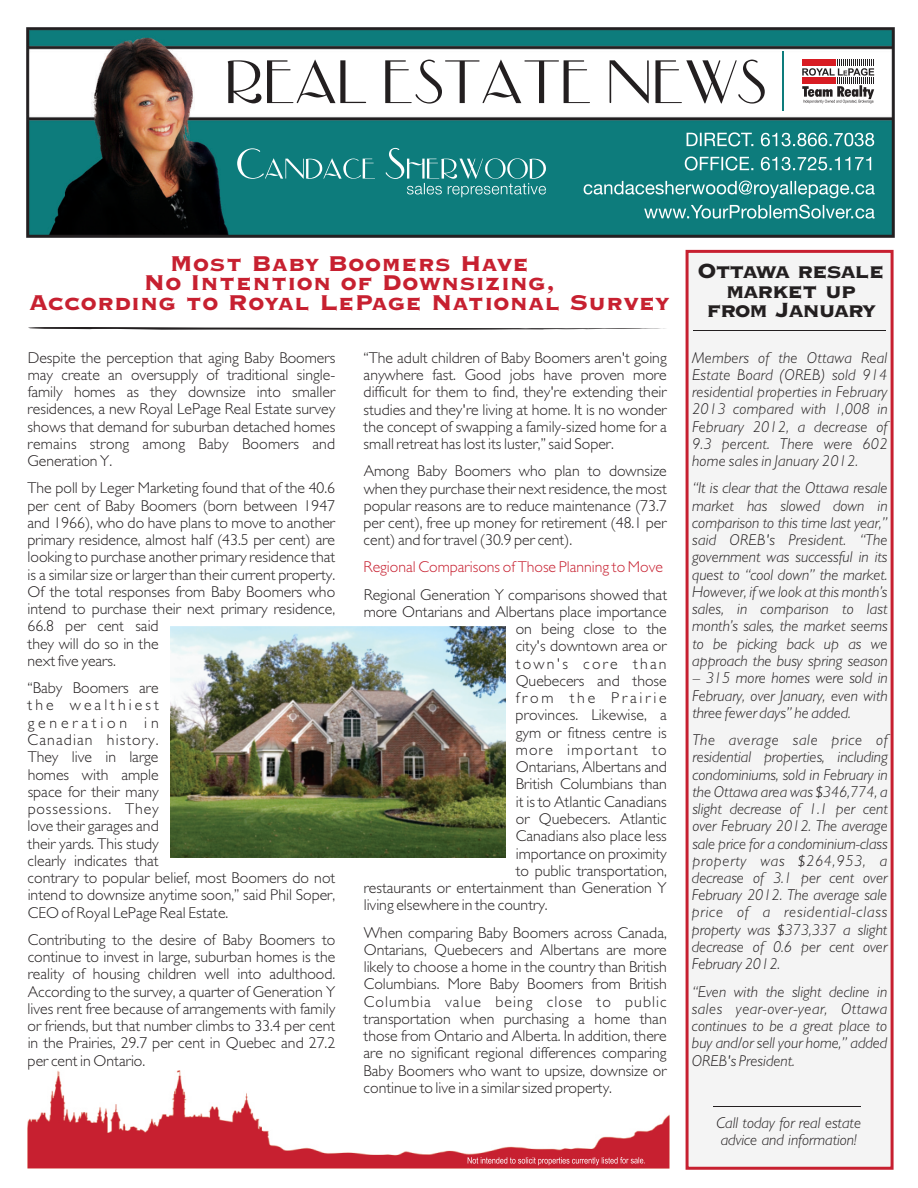
<style>
.page{position:relative;width:918px;height:1188px;background:#fff}
.page>*{position:absolute;margin:0;border:0;box-sizing:border-box;transform-origin:0 0}
.t1{font:800 28.05px/19.6px "Copperplate Gothic BT";color:#c72030;text-align:center}
.t2{font:800 27px/19.8px "Copperplate Gothic BT";letter-spacing:-.06em;color:#231f20;text-align:center}
.t3{font:300 15.75px/17.2px "Gill Sans";color:#231f20;text-align:justify}
.t4{font:italic 300 15.75px/17.2px "Gill Sans";color:#231f20;text-align:justify}
.t5{font:300 15.75px/27.3px "Gill Sans";color:#c72030}
.t6{font:300 15.75px "Gill Sans";letter-spacing:.08em;color:#231f20}
.t7{font:300 15.75px "Gill Sans";letter-spacing:.14em;color:#231f20}
.t8{font:300 15.75px "Gill Sans";letter-spacing:.175em;color:#231f20}
.s1{color:#231f20}
</style>
<div class="page">
<img style="left:27px;top:27px;width:867px;height:211px">
<svg style="left:237px;top:148px;width:309px;height:49px;background:#2a8b8b"></svg>
<svg style="left:802px;top:59px;width:72px;height:45px"></svg>
<svg style="left:228px;top:59px;width:537px;height:45px"></svg>
<hr style="left:782px;top:52px;width:1px;height:59px;background:#0d7c7c">
<svg style="left:687px;top:132px;width:187px;height:14px"></svg>
<svg style="left:685px;top:156px;width:186px;height:15px;background:#469a9a"></svg>
<svg style="left:584px;top:181px;width:291px;height:38px;background:#3b9595"></svg>
<img style="left:27px;top:1070px;width:642px;height:99px">
<svg style="left:28px;top:327px;width:638px;height:3px"></svg>
<svg style="left:468px;top:1157px;width:177px;height:8px"></svg>
<div style="left:687px;top:251px;width:205px;height:917px;background:#f4f4f4"></div>
<div style="left:686px;top:250px;width:208px;height:920px;border:3px solid #c72030"></div>
<hr style="left:713px;top:1106px;width:148px;height:1px;background:#231f20">
<hr style="left:693px;top:330px;width:192px;height:1px;background:#231f20">
<img style="left:171px;top:627px;width:335px;height:231px">
<p class="t1" style="left:29px;top:253px;width:642px">Most Baby Boomers Have<br>No Intention of Downsizing,<br>According to Royal LePage National Survey</p>
<p class="t3" style="left:28px;top:349px;width:309px">Despite the perception that aging Baby Boomers may create an oversupply of traditional single&shy;family homes as they downsize into smaller residences, a new Royal LePage Real Estate survey shows that demand for suburban detached homes remains strong among Baby Boomers and Generation Y.</p>
<p class="t3" style="left:28px;top:480px;width:309px;text-align:left">The poll by Leger Marketing found that of the 40.6 per cent of Baby Boomers (born between 1947 and 1966), who do have plans to move to another primary residence, almost half (43.5 per cent) are looking to purchase another primary residence that is a similar size or larger than their current property.<br>Of the total responses from Baby Boomers who intend to purchase their next primary residence, 66.8 per cent said<br>they will do so in the<br>next five years.</p>
<p class="t3" style="left:28px;top:679px;width:309px;text-align:left">“Baby Boomers are<br>the wealthiest<br>generation in<br>Canadian history.<br>They live in large<br>homes with ample<br>space for their many<br>possessions. They<br>love their garages and<br>their yards. This study<br>clearly indicates that<br>contrary to popular belief, most Boomers do not intend to downsize anytime soon,” said Phil Soper,<br>CEO of Royal LePage Real Estate.</p>
<p class="t3" style="left:28px;top:931px;width:309px">Contributing to the desire of Baby Boomers to continue to invest in large, suburban homes is the reality of housing children well into adulthood.<br>According to the survey, a quarter of Generation Y lives rent free because of arrangements with family or friends, but that number climbs to 33.4 per cent in the Prairies, 29.7 per cent in Quebec and 27.2 per cent in Ontario.</p>
<p class="t3" style="left:364px;top:349px;width:305px">“The adult children of Baby Boomers aren't going anywhere fast. Good jobs have proven more difficult for them to find, they're extending their studies and they're living at home. It is no wonder the concept of swapping a family-sized home for a small retreat has lost its luster,” said Soper.</p>
<p class="t3" style="left:364px;top:463px;width:305px">Among Baby Boomers who plan to downsize when they purchase their next residence, the most popular reasons are to reduce maintenance (73.7 per cent), free up money for retirement (48.1 per cent) and for travel (30.9 per cent).</p>
<p class="t5" style="left:364px;top:554px;width:305px">Regional Comparisons of Those Planning to Move<br><span class="s1">Regional Generation Y comparisons showed that</span></p>
<p class="t3" style="left:364px;top:603px;width:305px">more Ontarians and Albertans place importance</p>
<p class="t3" style="left:516px;top:620px;width:153px">on being close to the</p>
<p class="t3" style="left:516px;top:638px;width:153px">city's downtown area or</p>
<p class="t7" style="left:516px;top:654px;width:152px">town's core than</p>
<p class="t3" style="left:516px;top:672px;width:153px">Quebecers and those</p>
<p class="t8" style="left:516px;top:689px;width:153px">from the Prairie</p>
<p class="t3" style="left:516px;top:707px;width:153px">provinces. Likewise, a</p>
<p class="t3" style="left:516px;top:724px;width:153px">gym or fitness centre is</p>
<p class="t6" style="left:516px;top:741px;width:153px">more important to</p>
<p class="t3" style="left:516px;top:758px;width:153px">Ontarians, Albertans and</p>
<p class="t3" style="left:516px;top:776px;width:153px">British Columbians than</p>
<p class="t3" style="left:516px;top:793px;width:153px">it is to Atlantic Canadians</p>
<p class="t3" style="left:516px;top:810px;width:153px">or Quebecers. Atlantic</p>
<p class="t3" style="left:516px;top:827px;width:153px">Canadians also place less</p>
<p class="t3" style="left:516px;top:845px;width:153px">importance on proximity</p>
<p class="t3" style="left:516px;top:862px;width:153px">to public transportation,</p>
<p class="t3" style="left:364px;top:879px;width:305px">restaurants or entertainment than Generation Y</p>
<p class="t3" style="left:364px;top:897px;width:185px">living elsewhere in the country.</p>
<p class="t3" style="left:364px;top:924px;width:305px">When comparing Baby Boomers across Canada, Ontarians, Quebecers and Albertans are more likely to choose a home in the country than British Columbians. More Baby Boomers from British Columbia value being close to public transportation when purchasing a home than those from Ontario and Alberta. In addition, there are no significant regional differences comparing Baby Boomers who want to upsize, downsize or continue to live in a similar sized property.</p>
<p class="t2" style="left:698px;top:260px;width:189px">Ottawa resale market up from January</p>
<p class="t4" style="left:692px;top:349px;width:197px">Members of the Ottawa Real Estate Board (OREB) sold 914 residential properties in February 2013 compared with 1,008 in February 2012, a decrease of 9.3 percent. There were 602 home sales in January 2012.</p>
<p class="t4" style="left:692px;top:480px;width:197px">“It is clear that the Ottawa resale market has slowed down in comparison to this time last year,” said OREB's President. “The government was successful in its quest to “cool down” the market.<br>However, if we look at this month’s sales, in comparison to last month’s sales, the market seems to be picking back up as we approach the busy spring season</p>
<p class="t4" style="left:692px;top:670px;width:197px">– 315 more homes were sold in February, over January, even with three fewer days” he added.</p>
<p class="t4" style="left:692px;top:732px;width:197px">The average sale price of residential properties, including condominiums, sold in February in the Ottawa area was $346,774, a slight decrease of 1.1 per cent over February 2012. The average sale price for a condominium-class property was $264,953, a decrease of 3.1 per cent over February 2012. The average sale price of a residential-class property was $373,337 a slight decrease of 0.6 per cent over February 2012.</p>
<p class="t4" style="left:692px;top:983px;width:197px">“Even with the slight decline in sales year-over-year, Ottawa continues to be a great place to buy and/or sell your home,” added OREB's President.</p>
<p class="t4" style="left:716px;top:1115px;width:146px">Call today for real estate advice and information!</p>
</div>
